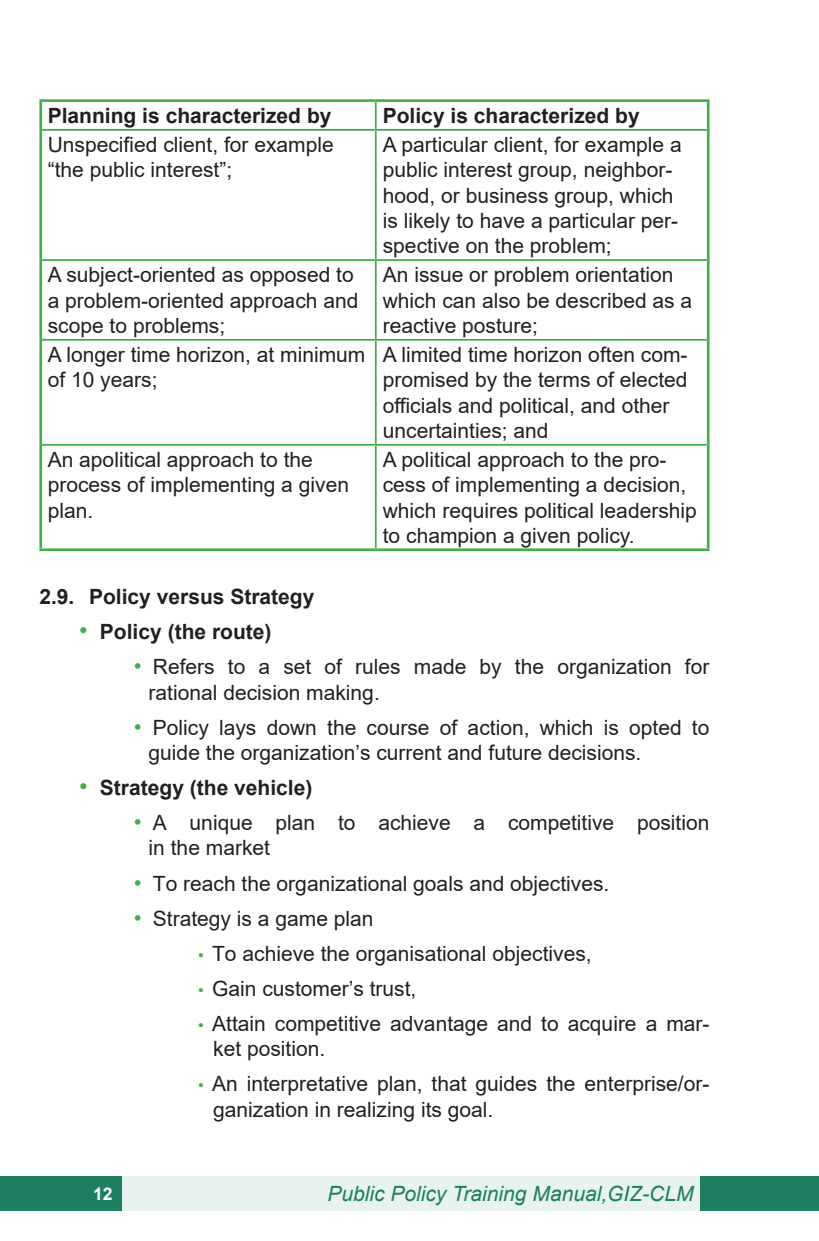
<style>
.page{position:relative;width:819px;height:1241px;background:#fff}
.page>*{position:absolute;margin:0;border:0;box-sizing:border-box;transform-origin:0 0}
.normal_regular{font:21px/25.2px "Arial";color:#231f20}
.Heading{font:700 21px "Arial";color:#231f20}
.t1{font:italic 21px "Arial";color:#1d7e62}
.t2{font:700 17.5px "Arial";color:#fff}
.s1{font-weight:400;font-size:24.5px;color:#40ae49}
.s2{font-size:22.4px;color:#40ae49}
.s3{font-size:16.28px;color:#40ae49}
</style>
<div class="page">
<div style="left:122px;top:1176px;width:577px;height:34px;background:#e8f2ef"></div>
<div style="left:0;top:1175px;width:122px;height:35px;background:#1d7e62"></div>
<div style="left:699px;top:1175px;width:120px;height:35px;background:#1d7e62"></div>
<svg style="left:375px;top:102px;width:1px;height:27px"></svg>
<hr style="left:375px;top:131px;width:1px;height:128px;background:#40ae49">
<hr style="left:42px;top:259px;width:334px;height:2px;background:#40ae49">
<hr style="left:376px;top:259px;width:330px;height:2px;background:#40ae49">
<hr style="left:375px;top:261px;width:1px;height:78px;background:#40ae49">
<hr style="left:42px;top:339px;width:334px;height:1px;background:#40ae49">
<hr style="left:376px;top:339px;width:330px;height:1px;background:#40ae49">
<hr style="left:375px;top:340px;width:1px;height:104px;background:#40ae49">
<hr style="left:42px;top:444px;width:334px;height:1px;background:#40ae49">
<hr style="left:376px;top:444px;width:330px;height:1px;background:#40ae49">
<hr style="left:375px;top:445px;width:1px;height:103px;background:#40ae49">
<hr style="left:39px;top:130px;width:3px;height:130px;background:#40ae49">
<hr style="left:706px;top:130px;width:3px;height:130px;background:#40ae49">
<hr style="left:39px;top:260px;width:3px;height:80px;background:#40ae49">
<hr style="left:706px;top:260px;width:3px;height:80px;background:#40ae49">
<hr style="left:39px;top:340px;width:3px;height:104px;background:#40ae49">
<hr style="left:706px;top:340px;width:3px;height:104px;background:#40ae49">
<hr style="left:39px;top:444px;width:3px;height:104px;background:#40ae49">
<hr style="left:706px;top:444px;width:3px;height:104px;background:#40ae49">
<hr style="left:39px;top:548px;width:337px;height:3px;background:#40ae49">
<hr style="left:376px;top:548px;width:333px;height:3px;background:#40ae49">
<hr style="left:39px;top:99px;width:337px;height:3px;background:#40ae49">
<hr style="left:39px;top:102px;width:3px;height:28px;background:#40ae49">
<hr style="left:376px;top:99px;width:333px;height:3px;background:#40ae49">
<hr style="left:706px;top:102px;width:3px;height:28px;background:#40ae49">
<hr style="left:42px;top:129px;width:334px;height:2px;background:#40ae49">
<hr style="left:376px;top:129px;width:330px;height:2px;background:#40ae49">
<p class="Heading" style="left:48px;top:101px;width:285px">Planning is characterized by</p>
<p class="Heading" style="left:383px;top:101px;width:258px">Policy is characterized by</p>
<p class="normal_regular" style="left:48px;top:132px;width:287px">Unspecified client, for example “the public interest”;</p>
<p class="normal_regular" style="left:383px;top:132px;width:300px">A particular client, for example a public interest group, neighbor&shy;hood, or business group, which is likely to have a particular per&shy;spective on the problem;</p>
<p class="normal_regular" style="left:48px;top:262px;width:312px">A subject-oriented as opposed to a problem-oriented approach and scope to problems;</p>
<p class="normal_regular" style="left:383px;top:262px;width:311px">An issue or problem orientation which can also be described as a reactive posture;</p>
<p class="normal_regular" style="left:48px;top:342px;width:319px">A longer time horizon, at minimum of 10 years;</p>
<p class="normal_regular" style="left:383px;top:342px;width:306px">A limited time horizon often com&shy;promised by the terms of elected officials and political, and other uncertainties; and</p>
<p class="normal_regular" style="left:48px;top:447px;width:303px">An apolitical approach to the process of implementing a given plan.</p>
<p class="normal_regular" style="left:383px;top:447px;width:315px">A political approach to the pro&shy;cess of implementing a decision, which requires political leadership to champion a given policy.</p>
<p class="Heading" style="left:39px;top:581px;width:276px">2.9. Policy versus Strategy</p>
<p class="Heading" style="left:79px;top:617px;width:194px"><span class="s1">•</span> Policy (the route)</p>
<p class="normal_regular" style="left:149px;top:654px;width:562px;text-indent:-15px"><span class="s2">•</span> Refers to a set of rules made by the organization for rational decision making.</p>
<p class="normal_regular" style="left:149px;top:714px;width:562px;text-indent:-15px"><span class="s2">•</span> Policy lays down the course of action, which is opted to guide the organization’s current and future decisions.</p>
<p class="Heading" style="left:79px;top:772px;width:235px"><span class="s1">•</span> Strategy (the vehicle)</p>
<p class="normal_regular" style="left:149px;top:810px;width:562px;text-indent:-15px"><span class="s2">•</span> A unique plan to achieve a competitive position in the market</p>
<p class="normal_regular" style="left:134px;top:870px;width:477px"><span class="s2">•</span> To reach the organizational goals and objectives.</p>
<p class="normal_regular" style="left:134px;top:905px;width:241px"><span class="s2">•</span> Strategy is a game plan</p>
<p class="normal_regular" style="left:198px;top:940px;width:395px"><span class="s3">•</span> To achieve the organisational objectives,</p>
<p class="normal_regular" style="left:198px;top:975px;width:220px"><span class="s3">•</span> Gain customer’s trust,</p>
<p class="normal_regular" style="left:213px;top:1010px;width:498px;text-indent:-15px"><span class="s3">•</span> Attain competitive advantage and to acquire a mar&shy;ket position.</p>
<p class="normal_regular" style="left:213px;top:1071px;width:498px;text-indent:-15px"><span class="s3">•</span> An interpretative plan, that guides the enterprise/or&shy;ganization in realizing its goal.</p>
<p class="t2" style="left:93px;top:1180px;width:21px">12</p>
<p class="t1" style="left:327px;top:1179px;width:368px">Public Policy Training Manual,GIZ-CLM</p>
</div>
